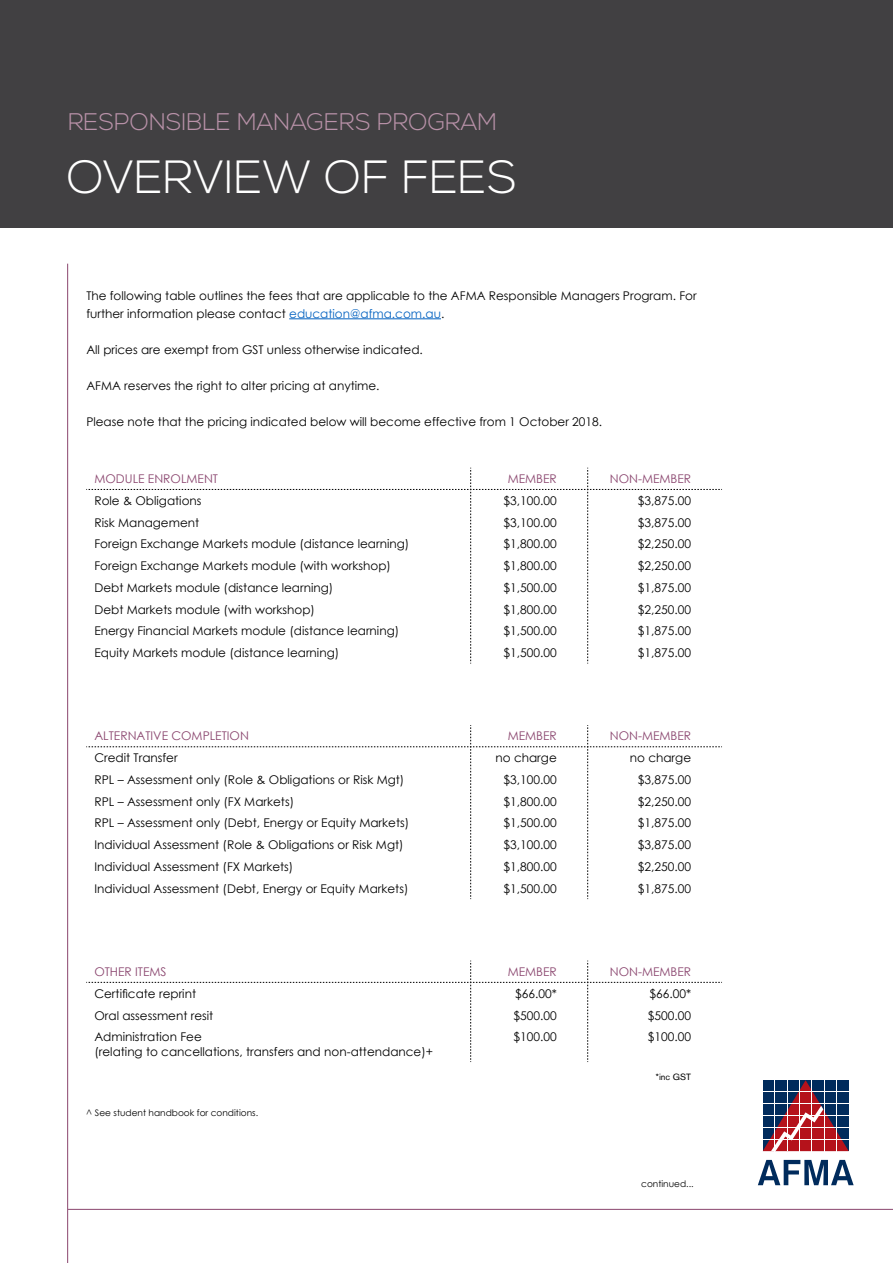
<style>
.page{position:relative;width:893px;height:1263px;background:#fff}
.page>*{position:absolute;margin:0;border:0;box-sizing:border-box;transform-origin:0 0}
.t1{font:300 46.5px "Nexa";color:#fff}
.t2{font:300 24px "Nexa";color:#b992a9}
.t3{font:12px/18px "Century Gothic";color:#000}
.t4{font:12px "Century Gothic";color:#8a456e}
.t5{font:9px "Century Gothic";color:#000}
.t6{font:9px "Akzidenz Grotesk BE";color:#000}
.s1{color:#0563c1}
</style>
<div class="page">
<div style="left:0;top:0;width:893px;height:227px;background:#414042"></div>
<hr style="left:67px;top:264px;width:1px;height:999px;background:#8a456e">
<hr style="left:289px;top:318px;width:152px;height:1px;background:#0563c1">
<svg style="left:86px;top:468px;width:636px;height:196px"></svg>
<svg style="left:86px;top:725px;width:636px;height:174px"></svg>
<svg style="left:86px;top:960px;width:636px;height:102px"></svg>
<svg style="left:763px;top:1080px;width:86px;height:71px"></svg>
<svg style="left:758px;top:1160px;width:96px;height:25px"></svg>
<hr style="left:68px;top:1209px;width:825px;height:1px;background:#8a456e">
<h2 class="t2" style="left:68px;top:107px;width:430px">RESPONSIBLE MANAGERS PROGRAM</h2>
<h1 class="t1" style="left:67px;top:150px;width:451px">OVERVIEW OF FEES</h1>
<p class="t3" style="left:86px;top:286px;width:612px">The following table outlines the fees that are applicable to the AFMA Responsible Managers Program. For further information please contact <span class="s1">education@afma.com.au</span>.</p>
<p class="t3" style="left:86px;top:340px;width:338px">All prices are exempt from GST unless otherwise indicated.</p>
<p class="t3" style="left:86px;top:376px;width:295px">AFMA reserves the right to alter pricing at anytime.</p>
<p class="t3" style="left:86px;top:412px;width:517px">Please note that the pricing indicated below will become effective from 1 October 2018.</p>
<p class="t4" style="left:94px;top:470px;width:125px">MODULE ENROLMENT</p>
<p class="t4" style="left:508px;top:470px;width:51px">MEMBER</p>
<p class="t4" style="left:610px;top:470px;width:83px">NON-MEMBER</p>
<p class="t3" style="left:94px;top:491px;width:109px">Role &amp; Obligations</p>
<p class="t3" style="left:504px;top:491px;width:55px">$3,100.00</p>
<p class="t3" style="left:638px;top:491px;width:55px">$3,875.00</p>
<p class="t3" style="left:94px;top:513px;width:106px">Risk Management</p>
<p class="t3" style="left:504px;top:513px;width:55px">$3,100.00</p>
<p class="t3" style="left:638px;top:513px;width:55px">$3,875.00</p>
<p class="t3" style="left:94px;top:535px;width:316px">Foreign Exchange Markets module (distance learning)</p>
<p class="t3" style="left:504px;top:535px;width:55px">$1,800.00</p>
<p class="t3" style="left:638px;top:535px;width:55px">$2,250.00</p>
<p class="t3" style="left:94px;top:557px;width:298px">Foreign Exchange Markets module (with workshop)</p>
<p class="t3" style="left:504px;top:557px;width:55px">$1,800.00</p>
<p class="t3" style="left:638px;top:557px;width:55px">$2,250.00</p>
<p class="t3" style="left:94px;top:578px;width:240px">Debt Markets module (distance learning)</p>
<p class="t3" style="left:504px;top:578px;width:55px">$1,500.00</p>
<p class="t3" style="left:638px;top:578px;width:55px">$1,875.00</p>
<p class="t3" style="left:94px;top:600px;width:222px">Debt Markets module (with workshop)</p>
<p class="t3" style="left:504px;top:600px;width:55px">$1,800.00</p>
<p class="t3" style="left:638px;top:600px;width:55px">$2,250.00</p>
<p class="t3" style="left:94px;top:622px;width:306px">Energy Financial Markets module (distance learning)</p>
<p class="t3" style="left:504px;top:622px;width:55px">$1,500.00</p>
<p class="t3" style="left:638px;top:622px;width:55px">$1,875.00</p>
<p class="t3" style="left:94px;top:644px;width:246px">Equity Markets module (distance learning)</p>
<p class="t3" style="left:504px;top:644px;width:55px">$1,500.00</p>
<p class="t3" style="left:638px;top:644px;width:55px">$1,875.00</p>
<p class="t4" style="left:94px;top:728px;width:156px">ALTERNATIVE COMPLETION</p>
<p class="t4" style="left:508px;top:728px;width:51px">MEMBER</p>
<p class="t4" style="left:610px;top:728px;width:83px">NON-MEMBER</p>
<p class="t3" style="left:94px;top:749px;width:85px">Credit Transfer</p>
<p class="t3" style="left:495px;top:749px;width:63px">no charge</p>
<p class="t3" style="left:630px;top:749px;width:63px">no charge</p>
<p class="t3" style="left:94px;top:770px;width:311px">RPL – Assessment only (Role &amp; Obligations or Risk Mgt)</p>
<p class="t3" style="left:504px;top:770px;width:55px">$3,100.00</p>
<p class="t3" style="left:638px;top:770px;width:55px">$3,875.00</p>
<p class="t3" style="left:94px;top:792px;width:201px">RPL – Assessment only (FX Markets)</p>
<p class="t3" style="left:504px;top:792px;width:55px">$1,800.00</p>
<p class="t3" style="left:638px;top:792px;width:55px">$2,250.00</p>
<p class="t3" style="left:94px;top:814px;width:316px">RPL – Assessment only (Debt, Energy or Equity Markets)</p>
<p class="t3" style="left:504px;top:814px;width:55px">$1,500.00</p>
<p class="t3" style="left:638px;top:814px;width:55px">$1,875.00</p>
<p class="t3" style="left:94px;top:836px;width:311px">Individual Assessment (Role &amp; Obligations or Risk Mgt)</p>
<p class="t3" style="left:504px;top:836px;width:55px">$3,100.00</p>
<p class="t3" style="left:638px;top:836px;width:55px">$3,875.00</p>
<p class="t3" style="left:94px;top:857px;width:200px">Individual Assessment (FX Markets)</p>
<p class="t3" style="left:504px;top:857px;width:55px">$1,800.00</p>
<p class="t3" style="left:638px;top:857px;width:55px">$2,250.00</p>
<p class="t3" style="left:94px;top:879px;width:316px">Individual Assessment (Debt, Energy or Equity Markets)</p>
<p class="t3" style="left:504px;top:879px;width:55px">$1,500.00</p>
<p class="t3" style="left:638px;top:879px;width:55px">$1,875.00</p>
<p class="t4" style="left:94px;top:963px;width:74px">OTHER ITEMS</p>
<p class="t4" style="left:508px;top:963px;width:51px">MEMBER</p>
<p class="t4" style="left:610px;top:963px;width:83px">NON-MEMBER</p>
<p class="t3" style="left:94px;top:984px;width:103px">Certificate reprint</p>
<p class="t3" style="left:515px;top:984px;width:43px">$66.00*</p>
<p class="t3" style="left:649px;top:984px;width:43px">$66.00*</p>
<p class="t3" style="left:94px;top:1006px;width:120px">Oral assessment resit</p>
<p class="t3" style="left:514px;top:1006px;width:45px">$500.00</p>
<p class="t3" style="left:648px;top:1006px;width:45px">$500.00</p>
<p class="t3" style="left:94px;top:1029px;width:340px;line-height:14.4px">Administration Fee<br>(relating to cancellations, transfers and non-attendance)+</p>
<p class="t3" style="left:514px;top:1028px;width:45px">$100.00</p>
<p class="t3" style="left:648px;top:1028px;width:45px">$100.00</p>
<p class="t6" style="left:656px;top:1071px;width:37px">*inc GST</p>
<p class="t5" style="left:86px;top:1106px;width:173px">^ See student handbook for conditions.</p>
<p class="t5" style="left:641px;top:1177px;width:54px">continued...</p>
</div>
